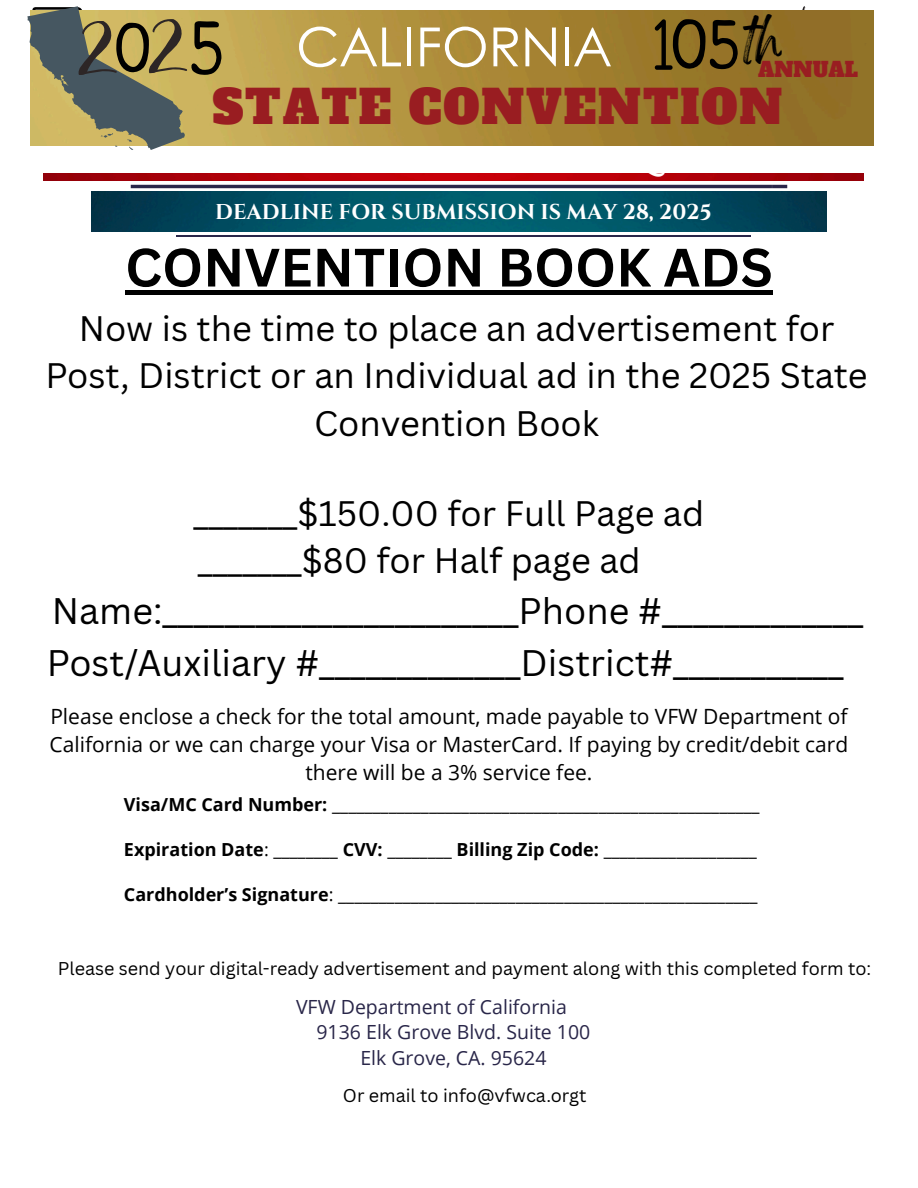
<style>
.page{position:relative;width:918px;height:1188px;background:#fff}
.page>*{position:absolute;margin:0;border:0;box-sizing:border-box;transform-origin:0 0}
.t1{font:54px "Century Gothic";color:#fff}
.t2{font:700 52.8px "Canva Sans";color:#000}
.t3{font:47.7px "Feeling Passionate";color:#000}
.t4{font:45.6px "Alfa Slab One";letter-spacing:.04em;color:#991d21}
.t5{font:36px "Canva Sans";color:#000}
.t6{font:34.5px/47.2px "Canva Sans";color:#000}
.t7{font:700 21.45px "Cinzel";color:#fff}
.t8{font:21px/28.2px "Open Sans";color:#000;text-align:center}
.t9{font:20.25px "Alfa Slab One";color:#991d21}
.t10{font:19.5px/25.8px "Open Sans";color:#292649;text-align:center}
.t11{font:18px "Open Sans";color:#000}
.t12{font:18px "Canva Sans";color:#000}
.s1{font-weight:700}
</style>
<div class="page">
<hr style="left:176px;top:235px;width:574px;height:1px;background:#292649">
<img style="left:124px;top:180px;width:670px;height:9px">
<img style="left:222px;top:7px;width:652px;height:139px">
<svg style="left:760px;top:6px;width:45px;height:4px"></svg>
<img style="left:92px;top:191px;width:734px;height:41px">
<img style="left:43px;top:173px;width:820px;height:7px">
<img style="left:222px;top:10px;width:651px;height:135px">
<svg style="left:27px;top:6px;width:195px;height:144px;background:#968f64"></svg>
<svg style="left:655px;top:19px;width:96px;height:51px;background:#68511c"></svg>
<hr style="left:125px;top:290px;width:648px;height:4px;background:#000">
<p class="t1" style="left:296px;top:6px;width:317px">CALIFORNIA</p>
<h4 class="t3" style="left:747px;top:0;width:39px">th</h4>
<p class="t9" style="left:758px;top:56px;width:101px">ANNUAL</p>
<p class="t4" style="left:213px;top:77px;width:571px">STATE CONVENTION</p>
<p class="t7" style="left:215px;top:198px;width:498px">DEADLINE FOR SUBMISSION IS MAY 28, 2025</p>
<p class="t2" style="left:125px;top:230px;width:649px">CONVENTION BOOK ADS</p>
<p class="t6" style="left:46px;top:304px;width:824px;text-align:center">Now is the time to place an advertisement for<br>Post, District or an Individual ad in the 2025 State<br>Convention Book</p>
<h2 class="t6" style="left:194px;top:489px;width:512px">_______$150.00 for Full Page ad _______$80 for Half page ad</h2>
<p class="t5" style="left:52px;top:586px;width:813px">Name:_______________________Phone #_____________</p>
<p class="t5" style="left:47px;top:637px;width:798px">Post/Auxiliary #_____________District#___________</p>
<p class="t8" style="left:50px;top:702px;width:800px">Please enclose a check for the total amount, made payable to VFW Department of<br>California or we can charge your Visa or MasterCard. If paying by credit/debit card there will be a 3% service fee.</p>
<p class="t11" style="left:124px;top:792px;width:637px"><span class="s1">Visa/MC Card Number:</span> _____________________________________________________</p>
<p class="t11" style="left:124px;top:837px;width:635px"><span class="s1">Expiration Date</span>: ________ <span class="s1">CVV:</span> ________ <span class="s1">Billing Zip Code:</span> ___________________</p>
<p class="t11" style="left:124px;top:882px;width:635px"><span class="s1">Cardholder’s Signature</span>: ____________________________________________________</p>
<p class="t12" style="left:58px;top:955px;width:815px">Please send your digital-ready advertisement and payment along with this completed form to:</p>
<p class="t10" style="left:296px;top:994px;width:273px">VFW Department of California</p>
<p class="t10" style="left:317px;top:1019px;width:275px">9136 Elk Grove Blvd. Suite 100<br>Elk Grove, CA. 95624</p>
<p class="t12" style="left:343px;top:1083px;width:245px">Or email to info@vfwca.orgt</p>
</div>
